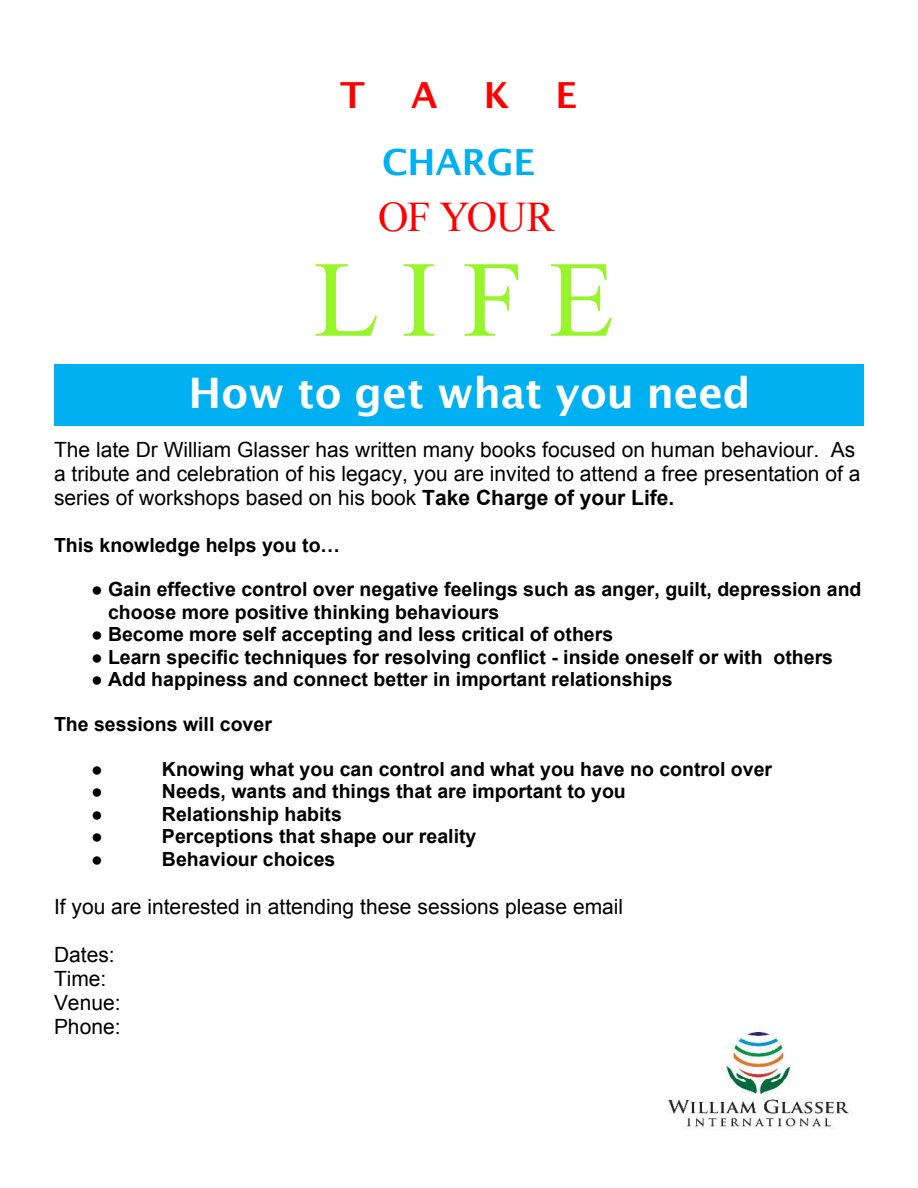
<style>
.page{position:relative;width:918px;height:1188px;background:#fff}
.page>*{position:absolute;margin:0;border:0;box-sizing:border-box;transform-origin:0 0}
.t1{font:108px "Times New Roman";color:#99f52b}
.t2{font:600 42.15px "Lucida Sans";letter-spacing:-.005em;color:#fff}
.t3{font:42.15px "Times New Roman";color:#f00}
.t4{font:600 36px "Lucida Sans";letter-spacing:-.005em;color:#00b0f0}
.t5{font:600 36px "Lucida Sans";color:#f00}
.t6{font:21px/24.2px "Arial";color:#000}
.t7{font:700 19.5px/22.5px "Arial";color:#000}
.t8{font:700 19.5px "Times New Roman";color:#000}
.s1{font-weight:700}
.s2{font-family:"Times New Roman"}
</style>
<div class="page">
<div style="left:54px;top:364px;width:810px;height:62px;background:#00b0f0"></div>
<img style="left:667px;top:1029px;width:184px;height:101px">
<h3 class="t5" style="left:340px;top:80px;width:26px">T</h3>
<h3 class="t5" style="left:411px;top:80px;width:28px">A</h3>
<h3 class="t5" style="left:484px;top:80px;width:27px">K</h3>
<h3 class="t5" style="left:555px;top:80px;width:23px">E</h3>
<h3 class="t4" style="left:382px;top:147px;width:155px">CHARGE</h3>
<h2 class="t3" style="left:378px;top:202px;width:178px">O F YO U R</h2>
<h1 class="t1" style="left:313px;top:261px;width:303px">L I F E</h1>
<h2 class="t2" style="left:188px;top:375px;width:564px">How to get what you need</h2>
<p class="t6" style="left:54px;top:439px;width:808px">The late Dr William Glasser has written many books focused on human behaviour. As a tribute and celebration of his legacy, you are invited to attend a free presentation of a series of workshops based on his book <span class="s1">Take Charge of your Life.</span></p>
<p class="t7" style="left:54px;top:535px;width:288px">This knowledge helps you to…</p>
<p class="t7" style="left:108px;top:580px;width:755px;text-indent:-17px"><span class="s2">●</span> Gain effective control over negative feelings such as anger, guilt, depression and choose more positive thinking behaviours</p>
<p class="t7" style="left:91px;top:625px;width:524px"><span class="s2">●</span> Become more self accepting and less critical of others</p>
<p class="t7" style="left:91px;top:647px;width:744px"><span class="s2">●</span> Learn specific techniques for resolving conflict - inside oneself or with others</p>
<p class="t7" style="left:91px;top:670px;width:583px"><span class="s2">●</span> Add happiness and connect better in important relationships</p>
<p class="t7" style="left:54px;top:715px;width:219px">The sessions will cover</p>
<p class="t8" style="left:91px;top:763px;width:13px">●</p>
<p class="t7" style="left:162px;top:759px;width:612px">Knowing what you can control and what you have no control over</p>
<p class="t8" style="left:91px;top:785px;width:13px">●</p>
<p class="t7" style="left:162px;top:782px;width:465px">Needs, wants and things that are important to you</p>
<p class="t8" style="left:91px;top:807px;width:13px">●</p>
<p class="t7" style="left:162px;top:804px;width:181px">Relationship habits</p>
<p class="t8" style="left:91px;top:830px;width:13px">●</p>
<p class="t7" style="left:162px;top:827px;width:316px">Perceptions that shape our reality</p>
<p class="t8" style="left:91px;top:852px;width:13px">●</p>
<p class="t7" style="left:162px;top:849px;width:175px">Behaviour choices</p>
<p class="t6" style="left:54px;top:896px;width:571px">If you are interested in attending these sessions please email</p>
<p class="t6" style="left:54px;top:944px;width:68px">Dates:<br>Time:<br>Venue:<br>Phone:</p>
</div>
